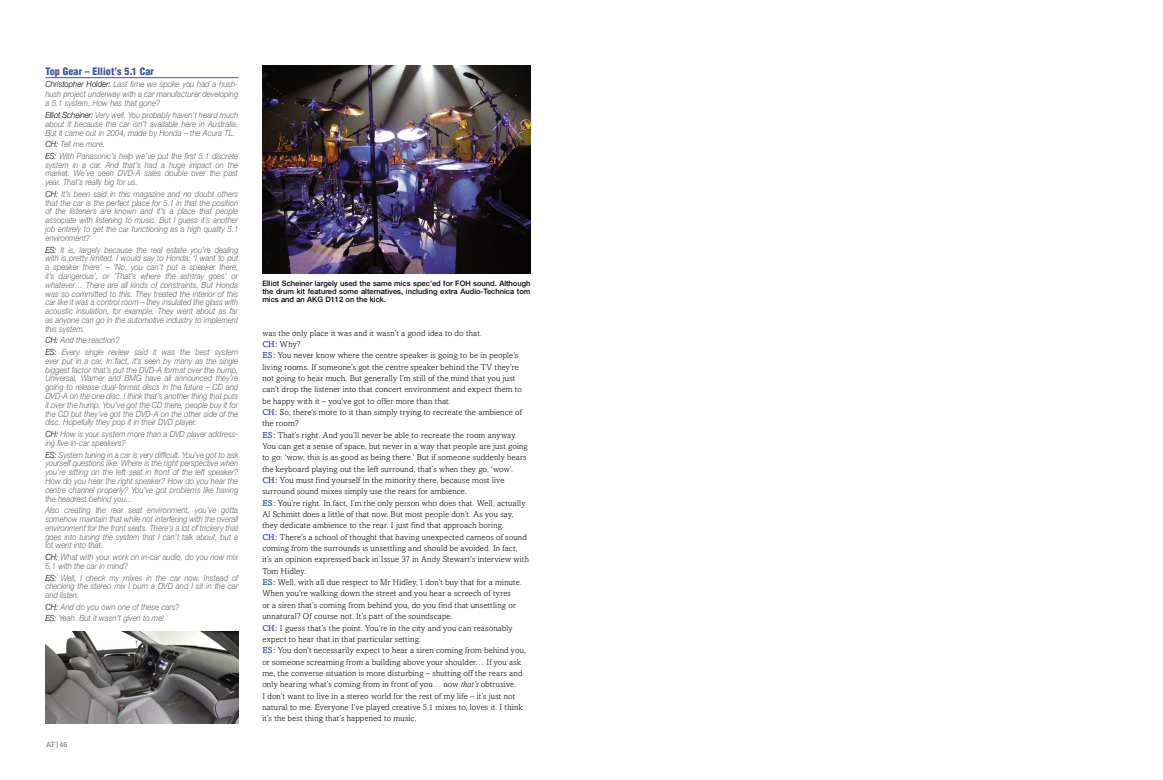
<style>
.page{position:relative;width:1163px;height:780px;background:#fff}
.page>*{position:absolute;margin:0;border:0;box-sizing:border-box;transform-origin:0 0}
.Body_Text_SUB-HEAD{font:900 condensed 10px "Helvetica";letter-spacing:.01em;color:#3b539d}
.Box_Item_Text{font:italic 300 8.5px/8.8px "Helvetica Neue";color:#636363;text-align:justify;scale:.9 1}
.A__Answer_Nested{font:300 8.5px/11.3px "Amasis";letter-spacing:.015em;color:#000}
.t1{font:500 7.5px/8px "Helvetica Neue";color:#000;text-align:justify}
.t2{font:300 7.5px "Amasis";color:#393939}
.s1{color:#000}
.s2{font-size:8.5px}
.s3{font-weight:500;color:#3b539d}
.s4{font-style:italic}
</style>
<div class="page">
<hr style="left:45px;top:77px;width:193px;height:1px;background:#3b539d">
<img style="left:45px;top:631px;width:193px;height:92px">
<img style="left:262px;top:65px;width:268px;height:208px">
<p class="Body_Text_SUB-HEAD" style="left:45px;top:65px;width:110px">Top Gear – Elliot’s 5.1 Car</p>
<p class="Box_Item_Text" style="left:45px;top:79px;width:216px;line-height:10px"><span class="s1">Christopher Holder:</span> Last time we spoke you had a hush&shy;hush project underway with a car manufacturer developing</p>
<p class="Box_Item_Text" style="left:45px;top:99px;width:129px">a 5.1 system. How has that gone?</p>
<p class="Box_Item_Text" style="left:45px;top:110px;width:216px"><span class="s1">Elliot Scheiner:</span> Very well. You probably haven’t heard much about it because the car isn’t available here in Australia.<br>But it came out in 2004, made by Honda – the Acura TL.</p>
<p class="Box_Item_Text" style="left:45px;top:139px;width:68px"><span class="s1">CH:</span> Tell me more.</p>
<p class="Box_Item_Text" style="left:45px;top:151px;width:216px"><span class="s1">ES:</span> With Panasonic’s help we’ve put the first 5.1 discrete system in a car. And that’s had a huge impact on the market. We’ve seen DVD-A sales double over the past year. That’s really big for us.</p>
<p class="Box_Item_Text" style="left:45px;top:189px;width:216px"><span class="s1">CH:</span> It’s been said in this magazine and no doubt others that the car is the perfect place for 5.1 in that the position of the listeners are known and it’s a place that people associate with listening to music. But I guess it’s another job entirely to get the car functioning as a high quality 5.1 environment?</p>
<p class="Box_Item_Text" style="left:45px;top:245px;width:216px"><span class="s1">ES:</span> It is, largely because the real estate you’re dealing with is pretty limited. I would say to Honda: ‘I want to put a speaker there’ – ‘No, you can’t put a speaker there, it’s dangerous’, or ‘That’s where the ashtray goes’ or whatever… There are all kinds of constraints. But Honda was so committed to this. They treated the interior of this car like it was a control room – they insulated the glass with acoustic insulation, for example. They went about as far as anyone can go in the automotive industry to implement this system.</p>
<p class="Box_Item_Text" style="left:45px;top:336px;width:84px"><span class="s1">CH:</span> And the reaction?</p>
<p class="Box_Item_Text" style="left:45px;top:347px;width:216px"><span class="s1">ES:</span> Every single review said it was the best system ever put in a car. In fact, it’s seen by many as the single biggest factor that’s put the DVD-A format over the hump.<br>Universal, Warner and BMG have all announced they’re going to release dual-format discs in the future – CD and DVD-A on the one disc. I think that’s another thing that puts it over the hump. You’ve got the CD there, people buy it for the CD but they’ve got the DVD-A on the other side of the disc. Hopefully they pop it in their DVD player.</p>
<p class="Box_Item_Text" style="left:45px;top:429px;width:216px"><span class="s1">CH:</span> How is your system more than a DVD player address&shy;ing five in-car speakers?</p>
<p class="Box_Item_Text" style="left:45px;top:450px;width:216px"><span class="s1">ES:</span> System tuning in a car is very difficult. You’ve got to ask yourself questions like: Where is the right perspective when you’re sitting on the left seat in front of the left speaker?<br>How do you hear the right speaker? How do you hear the centre channel properly? You’ve got problems like having the headrest behind you…</p>
<p class="Box_Item_Text" style="left:45px;top:505px;width:216px">Also creating the rear seat environment, you’ve gotta somehow maintain that while not interfering with the overall environment for the front seats. There’s a lot of trickery that goes into tuning the system that I can’t talk about, but a lot went into that.</p>
<p class="Box_Item_Text" style="left:45px;top:552px;width:216px"><span class="s1">CH:</span> What with your work on in-car audio, do you now mix<br>5.1 with the car in mind?</p>
<p class="Box_Item_Text" style="left:45px;top:573px;width:216px"><span class="s1">ES:</span> Well, I check my mixes in the car now. Instead of checking the stereo mix I burn a DVD and I sit in the car and listen.</p>
<p class="Box_Item_Text" style="left:45px;top:602px;width:151px"><span class="s1">CH:</span> And do you own one of these cars?</p>
<p class="Box_Item_Text" style="left:45px;top:614px;width:134px"><span class="s1">ES:</span> Yeah. But it wasn’t given to me!</p>
<p class="t2" style="left:46px;top:740px;width:22px">AT<span class="s2">|</span>46</p>
<p class="t1" style="left:262px;top:279px;width:269px">Elliot Scheiner largely used the same mics spec’ed for FOH sound. Although the drum kit featured some alternatives, including extra Audio-Technica tom mics and an AKG D112 on the kick.</p>
<p class="A__Answer_Nested" style="left:262px;top:327px;width:221px">was the only place it was and it wasn’t a good idea to do that.</p>
<p class="A__Answer_Nested" style="left:262px;top:338px;width:40px"><span class="s3">CH:</span> Why?</p>
<p class="A__Answer_Nested" style="left:262px;top:349px;width:261px"><span class="s3">ES:</span> You never know where the centre speaker is going to be in people’s living rooms. If someone’s got the centre speaker behind the TV they’re not going to hear much. But generally I’m still of the mind that you just can’t drop the listener into that concert environment and expect them to be happy with it – you’ve got to offer more than that.</p>
<p class="A__Answer_Nested" style="left:262px;top:406px;width:261px"><span class="s3">CH:</span> So, there’s more to it than simply trying to recreate the ambience of the room?</p>
<p class="A__Answer_Nested" style="left:262px;top:429px;width:267px"><span class="s3">ES:</span> That’s right. And you’ll never be able to recreate the room anyway.<br>You can get a sense of space, but never in a way that people are just going to go: ‘wow, this is as good as being there.’ But if someone suddenly hears the keyboard playing out the left surround, that’s when they go, ‘wow’.</p>
<p class="A__Answer_Nested" style="left:262px;top:474px;width:243px"><span class="s3">CH:</span> You must find yourself in the minority there, because most live surround sound mixes simply use the rears for ambience.</p>
<p class="A__Answer_Nested" style="left:262px;top:497px;width:264px"><span class="s3">ES:</span> You’re right. In fact, I’m the only person who does that. Well, actually<br>Al Schmitt does a little of that now. But most people don’t. As you say, they dedicate ambience to the rear. I just find that approach boring.</p>
<p class="A__Answer_Nested" style="left:262px;top:531px;width:268px"><span class="s3">CH:</span> There’s a school of thought that having unexpected cameos of sound coming from the surrounds is unsettling and should be avoided. In fact, it’s an opinion expressed back in Issue 37 in Andy Stewart’s interview with Tom Hidley.</p>
<p class="A__Answer_Nested" style="left:262px;top:576px;width:261px"><span class="s3">ES:</span> Well, with all due respect to Mr Hidley, I don’t buy that for a minute.<br>When you’re walking down the street and you hear a screech of tyres<br>or a siren that’s coming from behind you, do you find that unsettling or unnatural? Of course not. It’s part of the soundscape.</p>
<p class="A__Answer_Nested" style="left:262px;top:622px;width:252px"><span class="s3">CH:</span> I guess that’s the point. You’re in the city and you can reasonably expect to hear that in that particular setting.</p>
<p class="A__Answer_Nested" style="left:262px;top:644px;width:265px"><span class="s3">ES:</span> You don’t necessarily expect to hear a siren coming from behind you, or someone screaming from a building above your shoulder… If you ask me, the converse situation is more disturbing – shutting off the rears and only hearing what’s coming from in front of you… now <span class="s4">that’s</span> obtrusive.<br>I don’t want to live in a stereo world for the rest of my life – it’s just not natural to me. Everyone I’ve played creative 5.1 mixes to, loves it. I think it’s the best thing that’s happened to music.</p>
</div>
